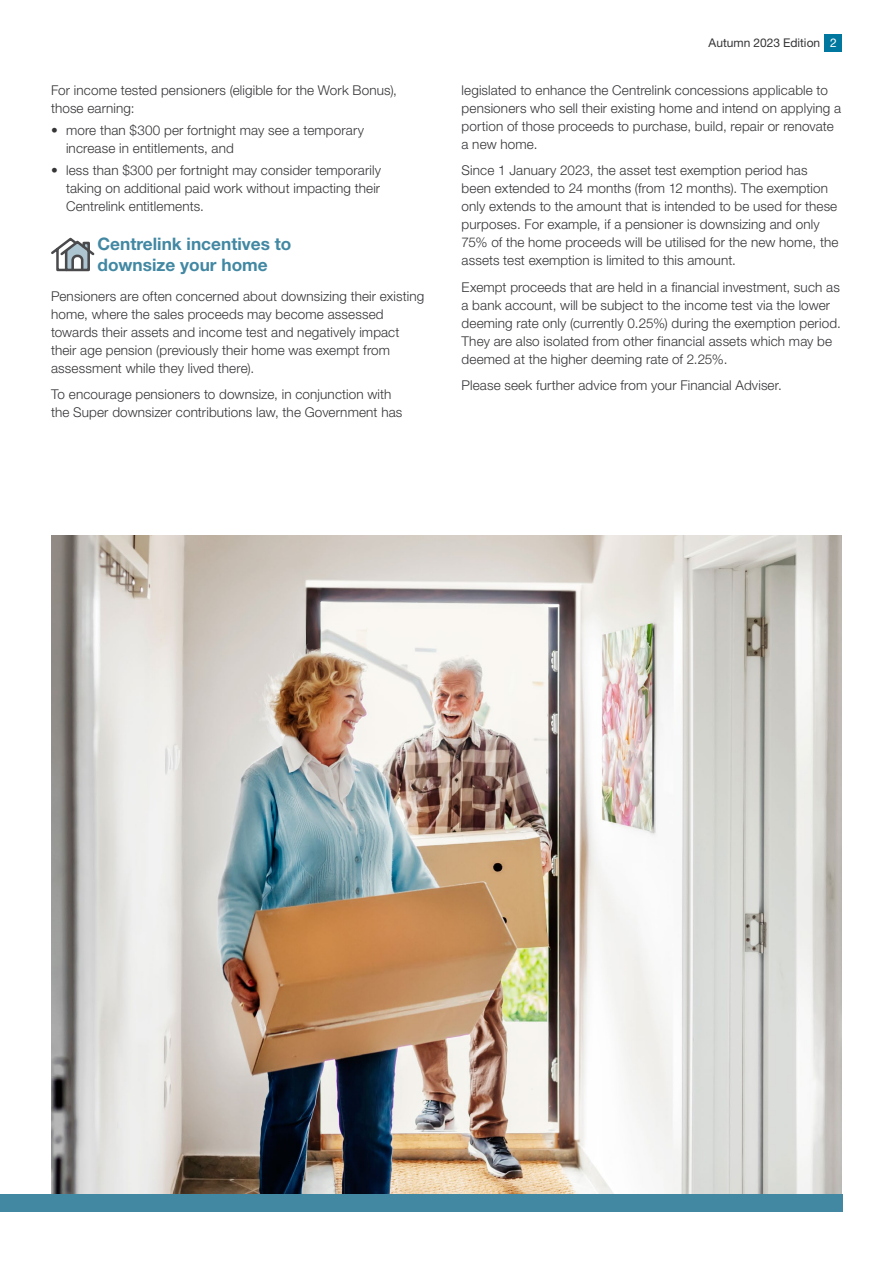
<style>
.page{position:relative;width:893px;height:1263px;background:#fff}
.page>*{position:absolute;margin:0;border:0;box-sizing:border-box;transform-origin:0 0}
.t1{font:700 17.25px/21px "Helvetica Neue LT Std";color:#4288a3}
.t2{font:300 13.5px/18px "Helvetica Neue LT Std";letter-spacing:.01em;color:#353538}
.t3{font:12px "Helvetica Neue LT Std";color:#353538}
.s1{color:#fff}
</style>
<div class="page">
<div style="left:825px;top:34px;width:17px;height:17px;background:#00779f"></div>
<img style="left:51px;top:536px;width:791px;height:659px">
<div style="left:0;top:1195px;width:842px;height:17px;background:#4288a3"></div>
<svg style="left:51px;top:237px;width:44px;height:35px"></svg>
<p class="t2" style="left:51px;top:81px;width:347px">For income tested pensioners (eligible for the Work Bonus), those earning:</p>
<p class="t2" style="left:66px;top:121px;width:300px;text-indent:-15px">• more than $300 per fortnight may see a temporary increase in entitlements, and</p>
<p class="t2" style="left:66px;top:161px;width:316px;text-align:justify;text-indent:-15px">• less than $300 per fortnight may consider temporarily taking on additional paid work without impacting their Centrelink entitlements.</p>
<p class="t1" style="left:98px;top:233px;width:195px">Centrelink incentives to downsize your home</p>
<p class="t2" style="left:51px;top:287px;width:375px">Pensioners are often concerned about downsizing their existing home, where the sales proceeds may become assessed towards their assets and income test and negatively impact their age pension (previously their home was exempt from assessment while they lived there).</p>
<p class="t2" style="left:51px;top:385px;width:353px">To encourage pensioners to downsize, in conjunction with the Super downsizer contributions law, the Government has</p>
<p class="t3" style="left:709px;top:36px;width:130px">Autumn 2023 Edition <span class="s1">2</span></p>
<p class="t2" style="left:462px;top:81px;width:381px">legislated to enhance the Centrelink concessions applicable to pensioners who sell their existing home and intend on applying a portion of those proceeds to purchase, build, repair or renovate a new home.</p>
<p class="t2" style="left:462px;top:161px;width:378px">Since 1 January 2023, the asset test exemption period has been extended to 24 months (from 12 months). The exemption only extends to the amount that is intended to be used for these purposes. For example, if a pensioner is downsizing and only 75% of the home proceeds will be utilised for the new home, the assets test exemption is limited to this amount.</p>
<p class="t2" style="left:462px;top:278px;width:381px">Exempt proceeds that are held in a financial investment, such as a bank account, will be subject to the income test via the lower deeming rate only (currently 0.25%) during the exemption period.<br>They are also isolated from other financial assets which may be deemed at the higher deeming rate of 2.25%.</p>
<p class="t2" style="left:462px;top:376px;width:322px">Please seek further advice from your Financial Adviser.</p>
</div>
